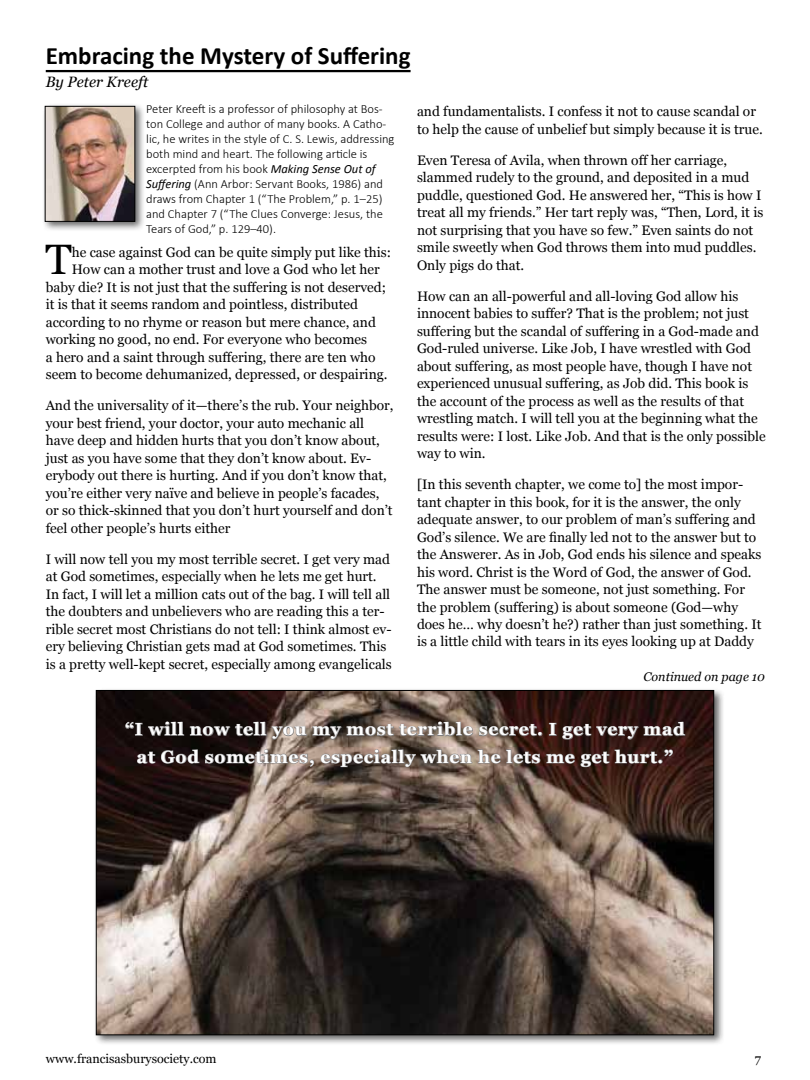
<style>
.page{position:relative;width:810px;height:1080px;background:#fff}
.page>*{position:absolute;margin:0;border:0;box-sizing:border-box;transform-origin:0 0}
.t1{font:42.5px "Georgia";color:#000}
.t2{font:700 25px "Calibri";color:#000}
.t3{font:700 17.5px/27.5px "Georgia";letter-spacing:.04em;color:#fff;text-align:center}
.t4{font:italic 15px "Georgia";color:#000}
.t5{font:13.75px/17.5px "Georgia";color:#000}
.t6{font:300 12.5px/15px "Calibri";color:#000}
.t7{font:12.5px "Georgia";color:#000}
.t8{font:italic 12.5px "Georgia";color:#000}
.s1{font-weight:400;font-style:italic}
</style>
<div class="page">
<hr style="left:46px;top:70px;width:365px;height:2px;background:#000">
<div style="left:42px;top:103px;width:104px;height:129px;background:#000;opacity:.6"></div>
<img style="left:47px;top:108px;width:86px;height:112px">
<div style="left:45px;top:106px;width:90px;height:116px;border:1px solid #000"></div>
<div style="left:93px;top:687px;width:632px;height:358px;background:#000;opacity:.6"></div>
<img style="left:98px;top:692px;width:614px;height:341px">
<svg style="left:125px;top:722px;width:59px;height:14px"></svg>
<svg style="left:190px;top:722px;width:283px;height:18px"></svg>
<svg style="left:479px;top:724px;width:64px;height:13px"></svg>
<svg style="left:549px;top:722px;width:136px;height:18px"></svg>
<svg style="left:137px;top:749px;width:177px;height:18px"></svg>
<svg style="left:320px;top:749px;width:353px;height:18px"></svg>
<h2 class="t2" style="left:46px;top:40px;width:366px">Embracing the Mystery of Suffering</h2>
<p class="t4" style="left:46px;top:74px;width:104px">By Peter Kreeft</p>
<p class="t6" style="left:146px;top:102px;width:250px">Peter Kreeft is a professor of philosophy at Bos&shy;ton College and author of many books. A Catho&shy;lic, he writes in the style of C. S. Lewis, addressing both mind and heart. The following article is excerpted from his book <span class="s1">Making Sense Out of Suffering</span> (Ann Arbor: Servant Books, 1986) and draws from Chapter 1 (“The Problem,” p. 1–25) and Chapter 7 (“The Clues Converge: Jesus, the Tears of God,” p. 129–40).</p>
<h1 class="t1" style="left:45px;top:235px;width:28px">T</h1>
<p class="t5" style="left:72px;top:243px;width:321px">he case against God can be quite simply put like this:</p>
<p class="t5" style="left:417px;top:103px;width:347px">and fundamentalists. I confess it not to cause scandal or to help the cause of unbelief but simply because it is true.</p>
<p class="t5" style="left:417px;top:151px;width:348px">Even Teresa of Avila, when thrown off her carriage, slammed rudely to the ground, and deposited in a mud puddle, questioned God. He answered her, “This is how I treat all my friends.” Her tart reply was, “Then, Lord, it is not surprising that you have so few.” Even saints do not smile sweetly when God throws them into mud puddles.<br>Only pigs do that.</p>
<p class="t5" style="left:417px;top:287px;width:350px">How can an all-powerful and all-loving God allow his innocent babies to suffer? That is the problem; not just suffering but the scandal of suffering in a God-made and God-ruled universe. Like Job, I have wrestled with God about suffering, as most people have, though I have not experienced unusual suffering, as Job did. This book is the account of the process as well as the results of that wrestling match. I will tell you at the beginning what the results were: I lost. Like Job. And that is the only possible way to win.</p>
<p class="t5" style="left:417px;top:476px;width:346px">[In this seventh chapter, we come to] the most impor&shy;tant chapter in this book, for it is the answer, the only adequate answer, to our problem of man’s suffering and God’s silence. We are finally led not to the answer but to the Answerer. As in Job, God ends his silence and speaks his word. Christ is the Word of God, the answer of God.<br>The answer must be someone, not just something. For the problem (suffering) is about someone (God—why does he… why doesn’t he?) rather than just something. It is a little child with tears in its eyes looking up at Daddy</p>
<p class="t8" style="left:644px;top:669px;width:123px">Continued on page 10</p>
<p class="t3" style="left:125px;top:716px;width:561px">“I will now tell you my most terrible secret. I get very mad at God sometimes, especially when he lets me get hurt.”</p>
<p class="t5" style="left:72px;top:261px;width:310px">How can a mother trust and love a God who let her</p>
<p class="t5" style="left:46px;top:278px;width:342px">baby die? It is not just that the suffering is not deserved;</p>
<p class="t5" style="left:46px;top:296px;width:314px">it is that it seems random and pointless, distributed</p>
<p class="t5" style="left:46px;top:313px;width:332px">according to no rhyme or reason but mere chance, and</p>
<p class="t5" style="left:46px;top:331px;width:323px">working no good, no end. For everyone who becomes</p>
<p class="t5" style="left:46px;top:348px;width:331px">a hero and a saint through suffering, there are ten who</p>
<p class="t5" style="left:46px;top:366px;width:343px">seem to become dehumanized, depressed, or despairing.</p>
<p class="t5" style="left:46px;top:397px;width:349px">And the universality of it—there’s the rub. Your neighbor, your best friend, your doctor, your auto mechanic all have deep and hidden hurts that you don’t know about, just as you have some that they don’t know about. Ev&shy;erybody out there is hurting. And if you don’t know that, you’re either very naïve and believe in people’s facades, or so thick-skinned that you don’t hurt yourself and don’t feel other people’s hurts either</p>
<p class="t5" style="left:46px;top:550px;width:348px">I will now tell you my most terrible secret. I get very mad at God sometimes, especially when he lets me get hurt.<br>In fact, I will let a million cats out of the bag. I will tell all the doubters and unbelievers who are reading this a ter&shy;rible secret most Christians do not tell: I think almost ev&shy;ery believing Christian gets mad at God sometimes. This is a pretty well-kept secret, especially among evangelicals</p>
<p class="t7" style="left:46px;top:1051px;width:172px">www.francisasburysociety.com</p>
<p class="t7" style="left:755px;top:1051px;width:8px">7</p>
</div>
